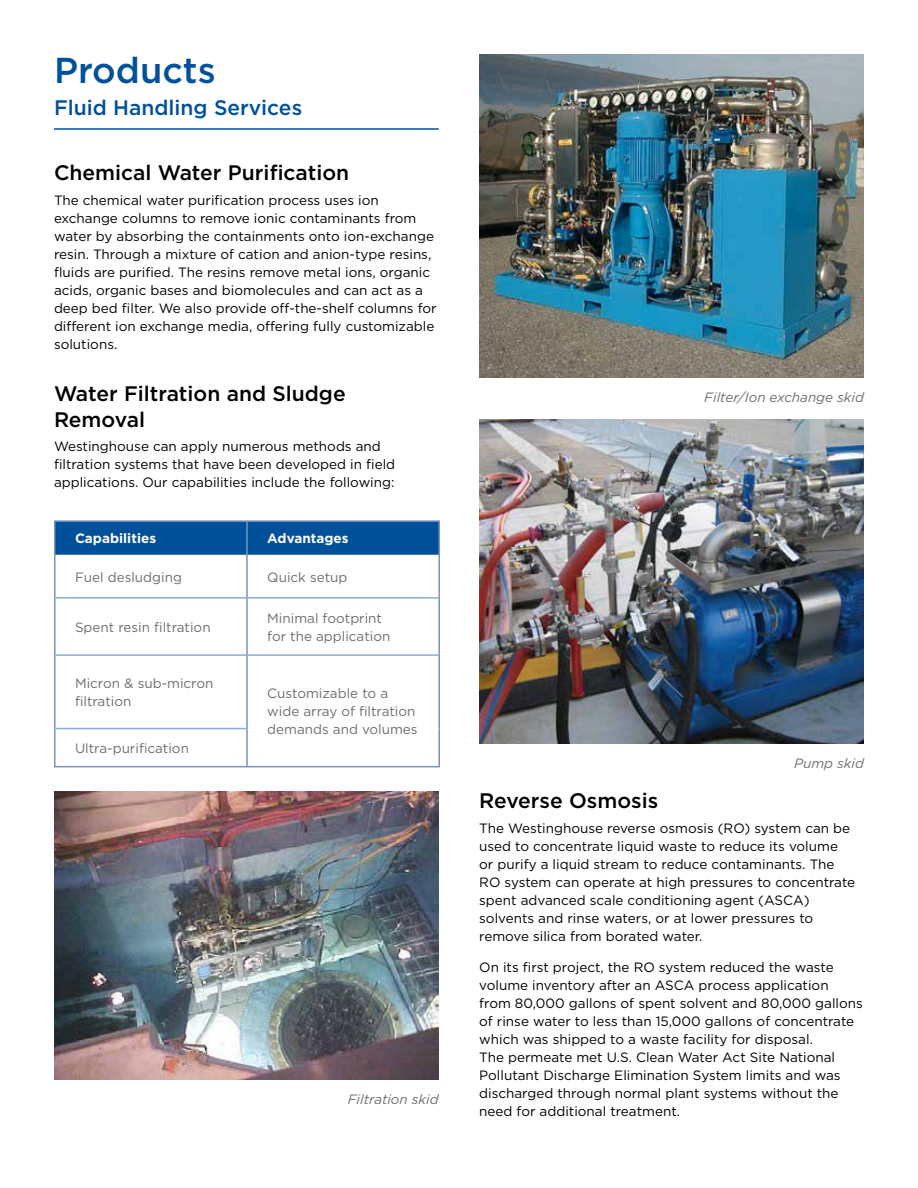
<style>
.page{position:relative;width:918px;height:1188px;background:#fff}
.page>*{position:absolute;margin:0;border:0;box-sizing:border-box;transform-origin:0 0}
.t1{font:500 36px "Gotham";color:#00509a}
.t2{font:500 21px/25.2px "Gotham";color:#000}
.t3{font:500 21px "Gotham";color:#00509a}
.t4{font:13.5px/18px "Gotham";color:#000}
.t5{font:13.5px/18px "Gotham";color:#6d6e71}
.t6{font:italic 13.5px "Gotham";color:#6d6e71}
.t7{font:700 13.5px "Gotham";color:#fff}
</style>
<div class="page">
<hr style="left:54px;top:128px;width:385px;height:2px;background:#00509a">
<div style="left:56px;top:522px;width:382px;height:33px;background:#00509a"></div>
<svg style="left:56px;top:727px;width:190px;height:3px"></svg>
<hr style="left:56px;top:597px;width:190px;height:2px;background:#8babd9">
<hr style="left:248px;top:597px;width:190px;height:2px;background:#8babd9">
<hr style="left:56px;top:654px;width:190px;height:2px;background:#8babd9">
<hr style="left:248px;top:654px;width:190px;height:2px;background:#8babd9">
<hr style="left:56px;top:728px;width:190px;height:1px;background:#8babd9">
<hr style="left:54px;top:555px;width:2px;height:43px;background:#7b90c2">
<hr style="left:246px;top:555px;width:2px;height:43px;background:#7b90c2">
<hr style="left:438px;top:555px;width:2px;height:43px;background:#7b90c2">
<hr style="left:54px;top:598px;width:2px;height:57px;background:#7b90c2">
<hr style="left:246px;top:598px;width:2px;height:57px;background:#7b90c2">
<hr style="left:438px;top:598px;width:2px;height:57px;background:#7b90c2">
<hr style="left:54px;top:655px;width:2px;height:74px;background:#7b90c2">
<hr style="left:246px;top:655px;width:2px;height:74px;background:#7b90c2">
<hr style="left:438px;top:655px;width:2px;height:74px;background:#7b90c2">
<hr style="left:438px;top:729px;width:2px;height:37px;background:#7b90c2">
<hr style="left:247px;top:766px;width:193px;height:1px;background:#7b90c2">
<hr style="left:54px;top:729px;width:2px;height:37px;background:#7b90c2">
<hr style="left:246px;top:729px;width:2px;height:37px;background:#7b90c2">
<hr style="left:54px;top:766px;width:193px;height:1px;background:#7b90c2">
<hr style="left:54px;top:520px;width:193px;height:2px;background:#7b90c2">
<hr style="left:54px;top:522px;width:2px;height:33px;background:#7b90c2">
<hr style="left:247px;top:520px;width:193px;height:2px;background:#7b90c2">
<hr style="left:246px;top:522px;width:2px;height:33px;background:#7b90c2">
<hr style="left:438px;top:522px;width:2px;height:33px;background:#7b90c2">
<img style="left:479px;top:54px;width:385px;height:324px">
<img style="left:479px;top:419px;width:385px;height:324px">
<img style="left:54px;top:791px;width:385px;height:289px">
<h1 class="t1" style="left:54px;top:48px;width:163px">Products</h1>
<h2 class="t3" style="left:54px;top:95px;width:250px">Fluid Handling Services</h2>
<h2 class="t2" style="left:54px;top:160px;width:297px">Chemical Water Purification</h2>
<p class="t4" style="left:54px;top:191px;width:384px">The chemical water purification process uses ion exchange columns to remove ionic contaminants from water by absorbing the containments onto ion-exchange resin. Through a mixture of cation and anion-type resins, fluids are purified. The resins remove metal ions, organic acids, organic bases and biomolecules and can act as a deep bed filter. We also provide off-the-shelf columns for different ion exchange media, offering fully customizable solutions.</p>
<h2 class="t2" style="left:54px;top:381px;width:293px">Water Filtration and Sludge<br>Removal</h2>
<p class="t4" style="left:54px;top:437px;width:343px">Westinghouse can apply numerous methods and filtration systems that have been developed in field applications. Our capabilities include the following:</p>
<p class="t7" style="left:75px;top:530px;width:83px">Capabilities</p>
<p class="t7" style="left:267px;top:530px;width:83px">Advantages</p>
<p class="t5" style="left:75px;top:568px;width:109px">Fuel desludging</p>
<p class="t5" style="left:267px;top:568px;width:82px">Quick setup</p>
<p class="t5" style="left:75px;top:618px;width:137px">Spent resin filtration</p>
<p class="t5" style="left:267px;top:609px;width:125px">Minimal footprint for the application</p>
<p class="t5" style="left:75px;top:674px;width:140px">Micron &amp; sub-micron filtration</p>
<p class="t5" style="left:267px;top:684px;width:152px">Customizable to a wide array of filtration demands and volumes</p>
<p class="t5" style="left:75px;top:739px;width:116px">Ultra-purification</p>
<p class="t6" style="left:348px;top:1091px;width:93px">Filtration skid</p>
<p class="t6" style="left:704px;top:389px;width:161px">Filter/Ion exchange skid</p>
<p class="t6" style="left:794px;top:755px;width:71px">Pump skid</p>
<h2 class="t2" style="left:479px;top:788px;width:181px">Reverse Osmosis</h2>
<p class="t4" style="left:479px;top:819px;width:378px">The Westinghouse reverse osmosis (RO) system can be used to concentrate liquid waste to reduce its volume or purify a liquid stream to reduce contaminants. The RO system can operate at high pressures to concentrate spent advanced scale conditioning agent (ASCA) solvents and rinse waters, or at lower pressures to remove silica from borated water.</p>
<p class="t4" style="left:479px;top:959px;width:385px">On its first project, the RO system reduced the waste volume inventory after an ASCA process application from 80,000 gallons of spent solvent and 80,000 gallons of rinse water to less than 15,000 gallons of concentrate which was shipped to a waste facility for disposal.<br>The permeate met U.S. Clean Water Act Site National Pollutant Discharge Elimination System limits and was discharged through normal plant systems without the need for additional treatment.</p>
</div>
